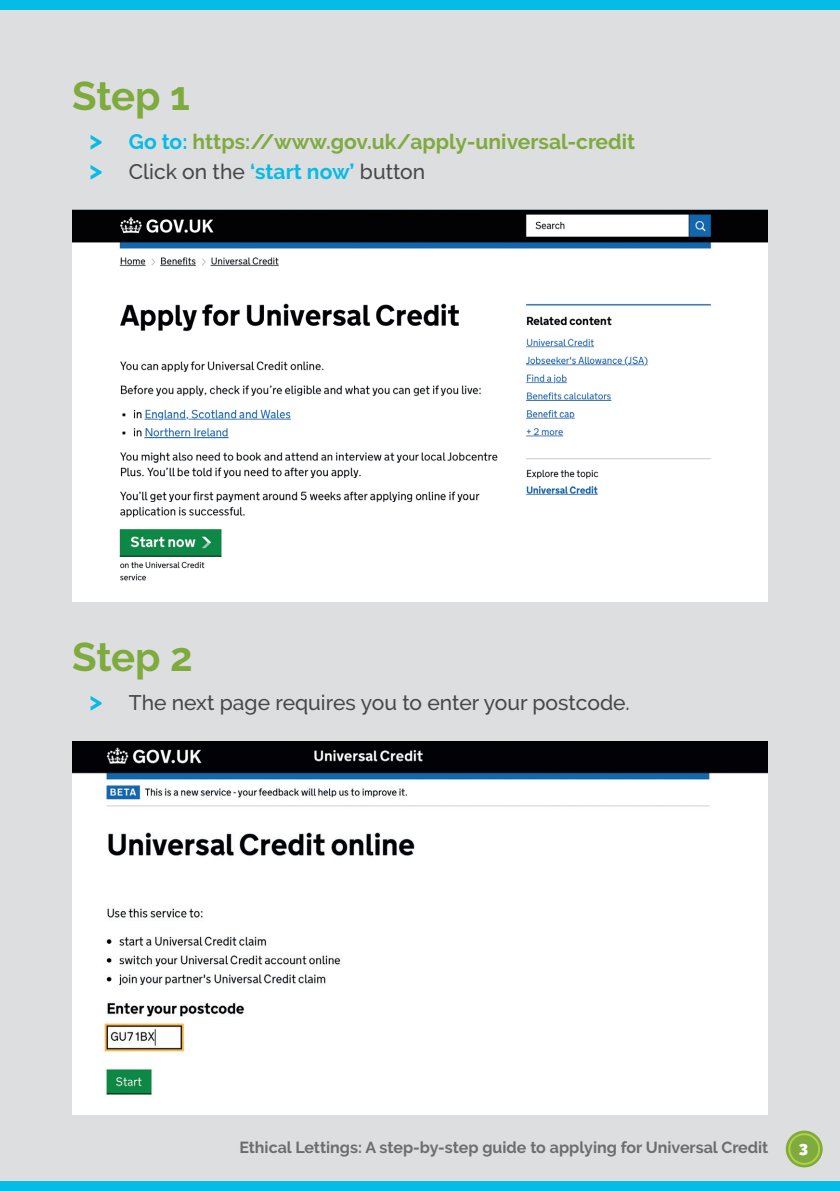
<style>
.page{position:relative;width:840px;height:1191px;background:#fff}
.page>*{position:absolute;margin:0;border:0;box-sizing:border-box;transform-origin:0 0}
.Heading_two{font:700 40px "Raleway";letter-spacing:-.005em;color:#7eaa3e}
.t1{font:500 21px "Raleway";color:#484648}
.t2{font:700 21px "Raleway";color:#7eaa3e}
.t3{font:700 16px "Raleway";color:#6c6d70}
.t4{font:900 16px "Raleway";color:#fff}
.s1{font-size:26px;color:#05bce7}
.s2{color:#05bce7}
.s3{font-weight:700;font-size:26px;color:#05bce7}
.s4{font-weight:700;color:#05bce7}
</style>
<div class="page">
<div style="left:0;top:0;width:839px;height:1191px;background:#dddee0"></div>
<svg style="left:785px;top:1130px;width:37px;height:37px"></svg>
<div style="left:0;top:0;width:839px;height:10px;background:#05bce7"></div>
<div style="left:787px;top:1133px;width:32px;height:31px;border:2px solid #afd144;border-radius:50%"></div>
<div style="left:0;top:1181px;width:839px;height:10px;background:#05bce7"></div>
<img style="left:72px;top:210px;width:695px;height:391px">
<img style="left:72px;top:741px;width:695px;height:373px">
<p class="Heading_two" style="left:72px;top:73px;width:119px">Step 1</p>
<p class="t2" style="left:89px;top:129px;width:547px"><span class="s1">&gt;</span> <span class="s2">Go to:</span> https://www.gov.uk/apply-universal-credit</p>
<p class="t1" style="left:89px;top:160px;width:337px"><span class="s3">&gt;</span> Click on the <span class="s4">‘start now’</span> button</p>
<p class="Heading_two" style="left:72px;top:634px;width:122px">Step 2</p>
<p class="t1" style="left:89px;top:691px;width:542px"><span class="s3">&gt;</span> The next page requires you to enter your postcode.</p>
<p class="t3" style="left:239px;top:1138px;width:530px">Ethical Lettings: A step-by-step guide to applying for Universal Credit</p>
<p class="t4" style="left:798px;top:1138px;width:11px">3</p>
</div>
